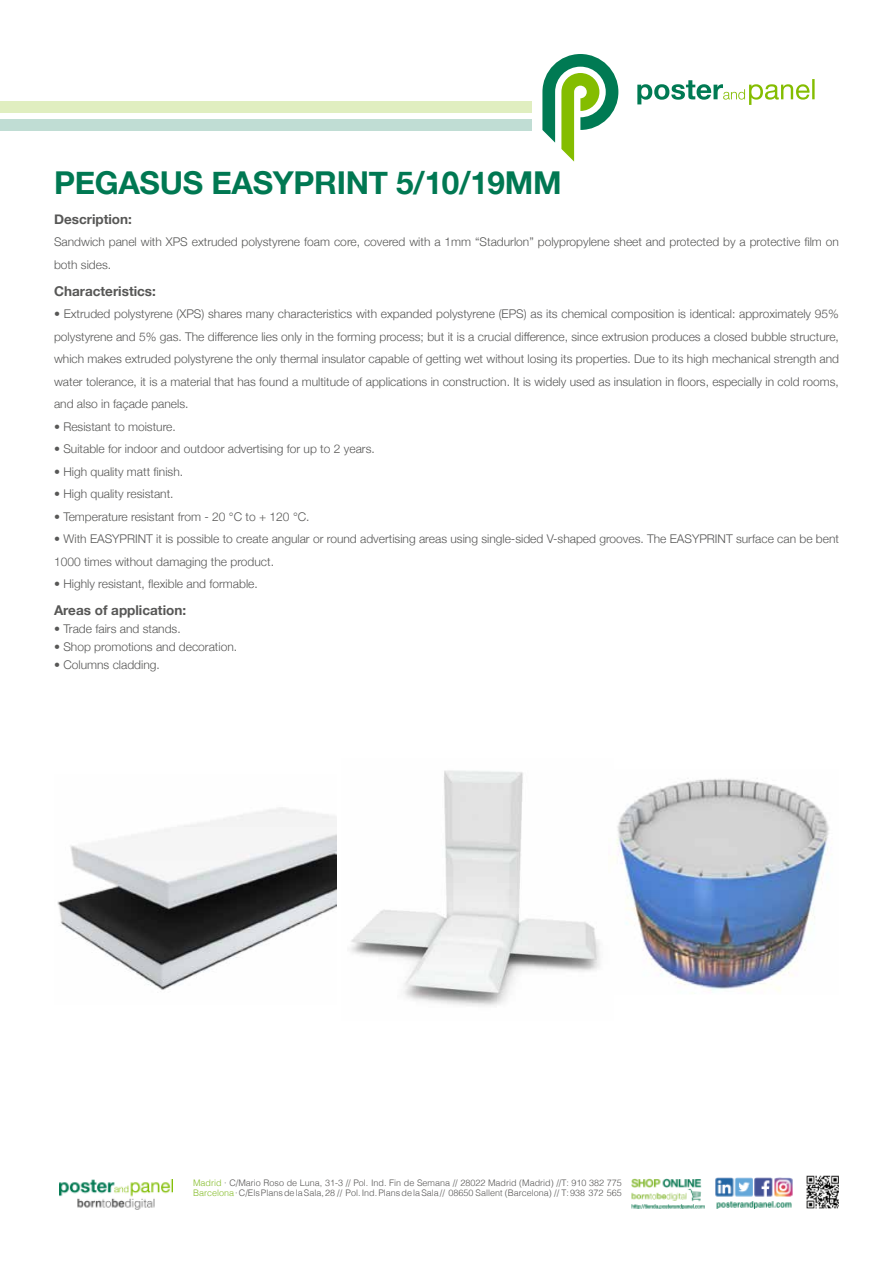
<style>
.page{position:relative;width:893px;height:1263px;background:#fff}
.page>*{position:absolute;margin:0;border:0;box-sizing:border-box;transform-origin:0 0}
.t1{font:700 31.5px "Helvetica Neue";letter-spacing:-.01em;color:#007852}
.t2{font:700 13.5px "Helvetica Neue";color:#575756}
.t3{font:300 12px/22.5px "Helvetica Neue";color:#575756}
.t4{font:300 9px/10.8px "Helvetica";color:#585756}
.s1{color:#84bc28}
</style>
<div class="page">
<img style="left:715px;top:1177px;width:78px;height:32px">
<img style="left:631px;top:1178px;width:71px;height:24px">
<img style="left:631px;top:1204px;width:74px;height:5px">
<img style="left:806px;top:1175px;width:33px;height:34px">
<svg style="left:637px;top:79px;width:178px;height:26px"></svg>
<svg style="left:542px;top:54px;width:76px;height:108px"></svg>
<div style="left:0;top:101px;width:532px;height:12px;background:#e0eec0"></div>
<div style="left:0;top:119px;width:532px;height:12px;background:#c0ddd4"></div>
<img style="left:57px;top:807px;width:280px;height:183px">
<img style="left:350px;top:770px;width:250px;height:236px">
<img style="left:613px;top:778px;width:219px;height:213px">
<img style="left:59px;top:1179px;width:113px;height:30px">
<h1 class="t1" style="left:54px;top:158px;width:509px">PEGASUS EASYPRINT 5/10/19MM</h1>
<p class="t2" style="left:54px;top:208px;width:79px">Description:</p>
<p class="t3" style="left:54px;top:230px;width:786px">Sandwich panel with XPS extruded polystyrene foam core, covered with a 1mm “Stadurlon” polypropylene sheet and protected by a protective film on both sides.</p>
<p class="t2" style="left:54px;top:280px;width:103px">Characteristics:</p>
<p class="t3" style="left:54px;top:302px;width:786px;text-align:justify">• Extruded polystyrene (XPS) shares many characteristics with expanded polystyrene (EPS) as its chemical composition is identical: approximately 95% polystyrene and 5% gas. The difference lies only in the forming process; but it is a crucial difference, since extrusion produces a closed bubble structure, which makes extruded polystyrene the only thermal insulator capable of getting wet without losing its properties. Due to its high mechanical strength and water tolerance, it is a material that has found a multitude of applications in construction. It is widely used as insulation in floors, especially in cold rooms, and also in façade panels.</p>
<p class="t3" style="left:54px;top:414px;width:123px">• Resistant to moisture.</p>
<p class="t3" style="left:54px;top:437px;width:322px">• Suitable for indoor and outdoor advertising for up to 2 years.</p>
<p class="t3" style="left:54px;top:459px;width:131px">• High quality matt finish.</p>
<p class="t3" style="left:54px;top:482px;width:121px">• High quality resistant.</p>
<p class="t3" style="left:54px;top:504px;width:257px">• Temperature resistant from - 20 °C to + 120 °C.</p>
<p class="t3" style="left:54px;top:527px;width:786px">• With EASYPRINT it is possible to create angular or round advertising areas using single-sided V-shaped grooves. The EASYPRINT surface can be bent<br>1000 times without damaging the product.</p>
<p class="t3" style="left:54px;top:572px;width:205px">• Highly resistant, flexible and formable.</p>
<p class="t2" style="left:54px;top:600px;width:134px">Areas of application:</p>
<p class="t3" style="left:54px;top:617px;width:128px">• Trade fairs and stands.</p>
<p class="t3" style="left:54px;top:635px;width:185px">• Shop promotions and decoration.</p>
<p class="t3" style="left:54px;top:653px;width:107px">• Columns cladding.</p>
<p class="t4" style="left:193px;top:1176px;width:430px"><span class="s1">Madrid</span> · C/Mario Roso de Luna, 31-3 // Pol. Ind. Fin de Semana // 28022 Madrid (Madrid) //T: 910 382 775<br><span class="s1">Barcelona</span> · C/Els Plans de la Sala, 28 // Pol. Ind. Plans de la Sala // 08650 Sallent (Barcelona) // T: 938 372 565</p>
</div>
